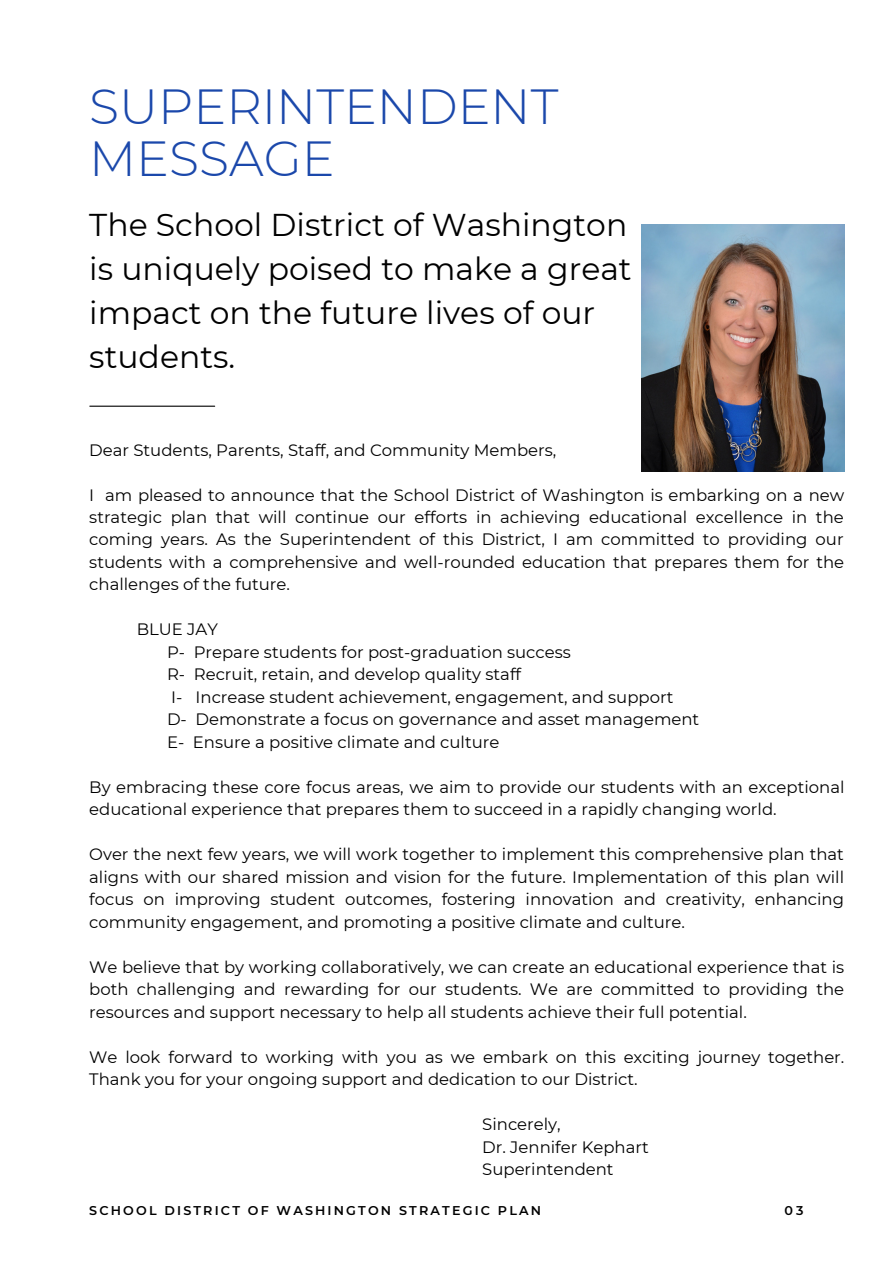
<style>
.page{position:relative;width:893px;height:1264px;background:#fff}
.page>*{position:absolute;margin:0;border:0;box-sizing:border-box;transform-origin:0 0}
.t1{font:300 49.2px/51.8px "Montserrat";color:#1b48ab}
.t2{font:31.5px/43.8px "Montserrat";color:#000}
.t3{font:16.5px/22.5px "Montserrat";color:#000;text-align:justify}
.t4{font:600 12.75px "Montserrat";letter-spacing:.17em;color:#000}
</style>
<div class="page">
<hr style="left:90px;top:405px;width:125px;height:2px;background:#000">
<img style="left:641px;top:225px;width:203px;height:246px">
<p class="t1" style="left:89px;top:80px;width:470px">SUPERINTENDENT<br>MESSAGE</p>
<p class="t2" style="left:89px;top:203px;width:544px">The School District of Washington is uniquely poised to make a great impact on the future lives of our students.</p>
<p class="t3" style="left:89px;top:438px;width:468px">Dear Students, Parents, Staff, and Community Members,</p>
<p class="t3" style="left:89px;top:483px;width:756px">I am pleased to announce that the School District of Washington is embarking on a new strategic plan that will continue our efforts in achieving educational excellence in the coming years. As the Superintendent of this District, I am committed to providing our students with a comprehensive and well-rounded education that prepares them for the challenges of the future.</p>
<p class="t3" style="left:137px;top:618px;width:83px">BLUE JAY</p>
<p class="t3" style="left:167px;top:640px;width:405px">P- Prepare students for post-graduation success</p>
<p class="t3" style="left:167px;top:663px;width:355px">R- Recruit, retain, and develop quality staff</p>
<p class="t3" style="left:171px;top:685px;width:503px">I- Increase student achievement, engagement, and support</p>
<p class="t3" style="left:167px;top:708px;width:533px">D- Demonstrate a focus on governance and asset management</p>
<p class="t3" style="left:167px;top:730px;width:334px">E- Ensure a positive climate and culture</p>
<p class="t3" style="left:89px;top:775px;width:756px">By embracing these core focus areas, we aim to provide our students with an exceptional educational experience that prepares them to succeed in a rapidly changing world.</p>
<p class="t3" style="left:89px;top:843px;width:756px">Over the next few years, we will work together to implement this comprehensive plan that aligns with our shared mission and vision for the future. Implementation of this plan will focus on improving student outcomes, fostering innovation and creativity, enhancing community engagement, and promoting a positive climate and culture.</p>
<p class="t3" style="left:89px;top:955px;width:756px">We believe that by working collaboratively, we can create an educational experience that is both challenging and rewarding for our students. We are committed to providing the resources and support necessary to help all students achieve their full potential.</p>
<p class="t3" style="left:89px;top:1045px;width:756px">We look forward to working with you as we embark on this exciting journey together.<br>Thank you for your ongoing support and dedication to our District.</p>
<p class="t3" style="left:482px;top:1113px;width:80px">Sincerely,</p>
<p class="t3" style="left:482px;top:1135px;width:168px">Dr. Jennifer Kephart</p>
<p class="t3" style="left:482px;top:1158px;width:133px">Superintendent</p>
<p class="t4" style="left:89px;top:1202px;width:453px">SCHOOL DISTRICT OF WASHINGTON STRATEGIC PLAN</p>
<p class="t4" style="left:784px;top:1202px;width:21px">03</p>
</div>
